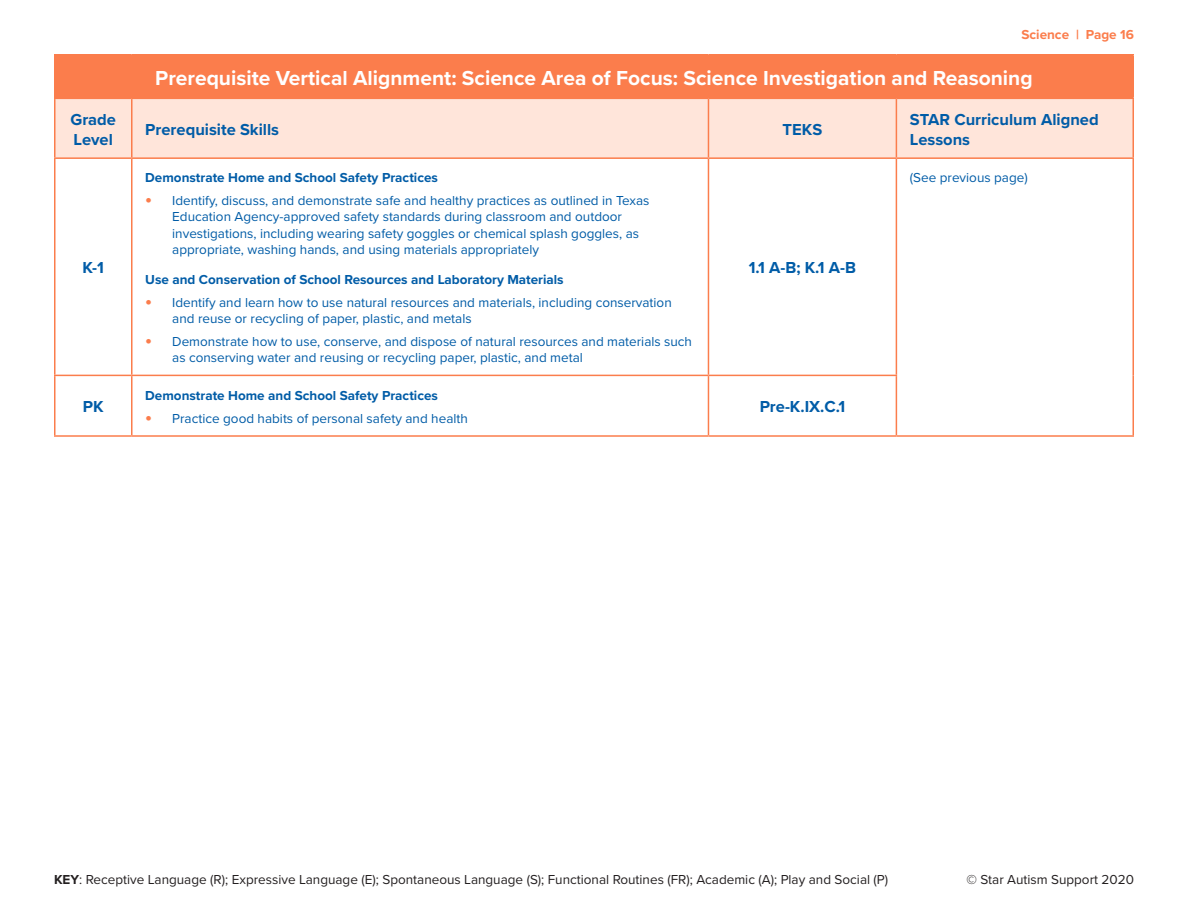
<style>
.page{position:relative;width:1188px;height:918px;background:#fff}
.page>*{position:absolute;margin:0;border:0;box-sizing:border-box;transform-origin:0 0}
.Table_Header{font:700 21px "Proxima Nova";color:#fff}
.Table_Subheader{font:700 16.5px/19.8px "Proxima Nova";color:#005ca7}
.Grade_Level_and_TEKS{font:700 16.5px "Proxima Nova";color:#005ca7}
.Aligned_Lessons_-_Bo{font:13.5px/16.2px "Proxima Nova";color:#005ca7}
.t1{font:13.5px "Proxima Nova";color:#231f20}
.Aligned_Lessons_-_He{font:700 13.5px "Proxima Nova";color:#005ca7}
.t2{font:700 13.5px "Proxima Nova";color:#fb7d4c}
.s1{font-weight:700;font-size:19.5px;color:#fb7d4c}
.s2{font-weight:700}
</style>
<div class="page">
<div style="left:55px;top:55px;width:1078px;height:43px;background:#fb7d4c"></div>
<div style="left:56px;top:99px;width:1076px;height:58px;background:#ffe5da"></div>
<hr style="left:54px;top:99px;width:2px;height:58px;background:#fb7d4c">
<hr style="left:131px;top:99px;width:2px;height:58px;background:#fb7d4c">
<hr style="left:708px;top:99px;width:1px;height:58px;background:#fb7d4c">
<hr style="left:896px;top:99px;width:1px;height:58px;background:#fb7d4c">
<hr style="left:1132px;top:99px;width:2px;height:58px;background:#fb7d4c">
<hr style="left:54px;top:157px;width:78px;height:2px;background:#fb7d4c">
<hr style="left:54px;top:159px;width:2px;height:216px;background:#fb7d4c">
<hr style="left:132px;top:157px;width:576px;height:2px;background:#fb7d4c">
<hr style="left:131px;top:159px;width:2px;height:216px;background:#fb7d4c">
<hr style="left:708px;top:157px;width:188px;height:2px;background:#fb7d4c">
<hr style="left:708px;top:159px;width:1px;height:216px;background:#fb7d4c">
<hr style="left:896px;top:157px;width:238px;height:2px;background:#fb7d4c">
<hr style="left:896px;top:159px;width:1px;height:216px;background:#fb7d4c">
<hr style="left:1132px;top:159px;width:2px;height:216px;background:#fb7d4c">
<hr style="left:54px;top:375px;width:78px;height:1px;background:#fb7d4c">
<hr style="left:54px;top:376px;width:2px;height:59px;background:#fb7d4c">
<hr style="left:132px;top:375px;width:576px;height:1px;background:#fb7d4c">
<hr style="left:131px;top:376px;width:2px;height:59px;background:#fb7d4c">
<hr style="left:708px;top:375px;width:189px;height:1px;background:#fb7d4c">
<hr style="left:708px;top:376px;width:1px;height:59px;background:#fb7d4c">
<hr style="left:896px;top:376px;width:1px;height:59px;background:#fb7d4c">
<hr style="left:1132px;top:375px;width:2px;height:60px;background:#fb7d4c">
<hr style="left:54px;top:435px;width:78px;height:2px;background:#fb7d4c">
<hr style="left:132px;top:435px;width:576px;height:2px;background:#fb7d4c">
<hr style="left:708px;top:435px;width:188px;height:2px;background:#fb7d4c">
<hr style="left:896px;top:435px;width:238px;height:2px;background:#fb7d4c">
<hr style="left:54px;top:54px;width:78px;height:2px;background:#fb7d4c">
<hr style="left:54px;top:55px;width:2px;height:43px;background:#fb7d4c">
<hr style="left:132px;top:54px;width:576px;height:2px;background:#fb7d4c">
<hr style="left:708px;top:54px;width:188px;height:2px;background:#fb7d4c">
<hr style="left:896px;top:54px;width:238px;height:2px;background:#fb7d4c">
<hr style="left:1132px;top:55px;width:2px;height:43px;background:#fb7d4c">
<hr style="left:54px;top:98px;width:78px;height:1px;background:#fb7d4c">
<hr style="left:132px;top:98px;width:576px;height:1px;background:#fb7d4c">
<hr style="left:708px;top:98px;width:188px;height:1px;background:#fb7d4c">
<hr style="left:896px;top:98px;width:238px;height:1px;background:#fb7d4c">
<p class="t2" style="left:1021px;top:24px;width:114px">Science | Page 16</p>
<p class="Table_Header" style="left:155px;top:62px;width:879px">Prerequisite Vertical Alignment: Science Area of Focus: Science Investigation and Reasoning</p>
<p class="Table_Subheader" style="left:70px;top:109px;width:47px">Grade<br>Level</p>
<p class="Table_Subheader" style="left:145px;top:119px;width:135px">Prerequisite Skills</p>
<p class="Table_Subheader" style="left:783px;top:119px;width:41px">TEKS</p>
<p class="Table_Subheader" style="left:910px;top:109px;width:190px">STAR Curriculum Aligned<br>Lessons</p>
<p class="Grade_Level_and_TEKS" style="left:83px;top:255px;width:23px">K-1</p>
<p class="Grade_Level_and_TEKS" style="left:83px;top:394px;width:22px">PK</p>
<p class="Aligned_Lessons_-_He" style="left:145px;top:168px;width:294px">Demonstrate Home and School Safety Practices</p>
<p class="Aligned_Lessons_-_Bo" style="left:172px;top:192px;width:479px;text-indent:-27px"><span class="s1">•</span> Identify, discuss, and demonstrate safe and healthy practices as outlined in Texas Education Agency-approved safety standards during classroom and outdoor investigations, including wearing safety goggles or chemical splash goggles, as appropriate, washing hands, and using materials appropriately</p>
<p class="Aligned_Lessons_-_He" style="left:145px;top:269px;width:420px">Use and Conservation of School Resources and Laboratory Materials</p>
<p class="Aligned_Lessons_-_Bo" style="left:172px;top:293px;width:501px;text-indent:-27px"><span class="s1">•</span> Identify and learn how to use natural resources and materials, including conservation and reuse or recycling of paper, plastic, and metals</p>
<p class="Aligned_Lessons_-_Bo" style="left:172px;top:333px;width:521px;text-indent:-27px"><span class="s1">•</span> Demonstrate how to use, conserve, and dispose of natural resources and materials such as conserving water and reusing or recycling paper, plastic, and metal</p>
<p class="Aligned_Lessons_-_He" style="left:145px;top:385px;width:294px">Demonstrate Home and School Safety Practices</p>
<p class="Aligned_Lessons_-_Bo" style="left:145px;top:409px;width:324px"><span class="s1">•</span> Practice good habits of personal safety and health</p>
<p class="Grade_Level_and_TEKS" style="left:749px;top:255px;width:109px">1.1 A-B; K.1 A-B</p>
<p class="Grade_Level_and_TEKS" style="left:760px;top:394px;width:87px">Pre-K.IX.C.1</p>
<p class="Aligned_Lessons_-_Bo" style="left:910px;top:169px;width:119px">(See previous page)</p>
<p class="t1" style="left:54px;top:870px;width:836px"><span class="s2">KEY</span>: Receptive Language (R); Expressive Language (E); Spontaneous Language (S); Functional Routines (FR); Academic (A); Play and Social (P)</p>
<p class="t1" style="left:967px;top:870px;width:169px">© Star Autism Support 2020</p>
</div>
